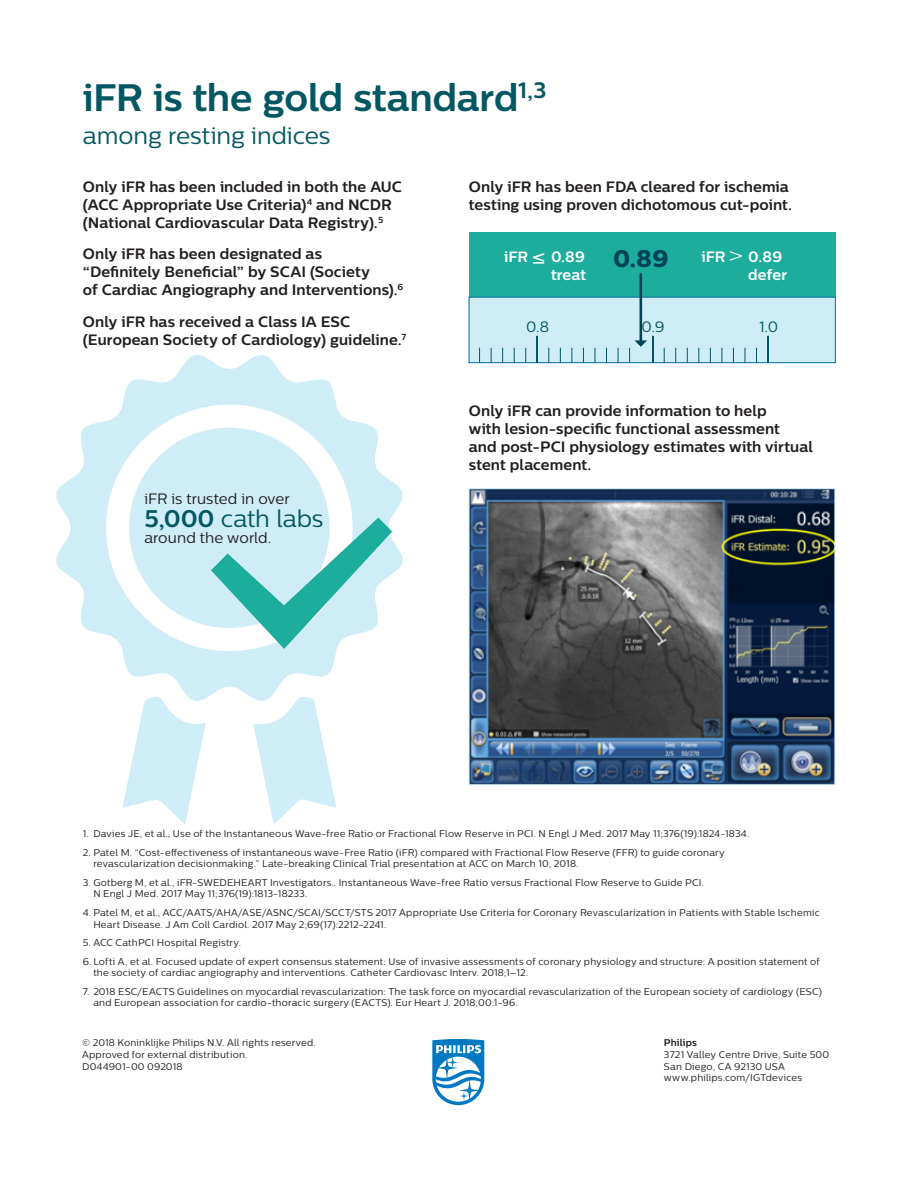
<style>
.page{position:relative;width:918px;height:1188px;background:#fff}
.page>*{position:absolute;margin:0;border:0;box-sizing:border-box;transform-origin:0 0}
.Headline_1__10{font:700 38.25px "Centrale Sans";letter-spacing:-.01em;color:#035762}
.Subhead__10{font:24px "Centrale Sans";letter-spacing:-.005em;color:#035762}
.Body__10{font:24px "Centrale Sans";letter-spacing:-.005em;color:#035762}
.Subhead__10-2{font:24px "Centrale Sans X Bold";color:#004356}
.Subhead__10-3{font:300 24px "Centrale Sans";color:#fff}
.Body__10-2{font:700 15px/18px "Centrale Sans";letter-spacing:.005em;color:#231f20}
.Body__10-3{font:15px "Centrale Sans";letter-spacing:.005em;color:#231f20}
.Body__10-4{font:700 15px/18px "Centrale Sans";letter-spacing:-.005em;color:#fff}
.Body__10-5{font:15px "Centrale Sans";color:#035762}
.Disclaimer__10{font:9.75px/11.7px "Centrale Sans";letter-spacing:.02em;color:#231f20}
.s1{font-weight:700}
</style>
<div class="page">
<svg style="left:432px;top:1039px;width:52px;height:66px"></svg>
<div style="left:469px;top:232px;width:366px;height:65px;background:#1cad9c"></div>
<img style="left:471px;top:490px;width:362px;height:293px">
<div style="left:469px;top:488px;width:366px;height:297px;border:1px solid #cfedf7"></div>
<svg style="left:56px;top:354px;width:347px;height:344px"></svg>
<svg style="left:122px;top:696px;width:84px;height:128px"></svg>
<svg style="left:253px;top:696px;width:83px;height:128px"></svg>
<svg style="left:128px;top:426px;width:264px;height:223px"></svg>
<div style="left:469px;top:297px;width:367px;height:66px;background:#cfedf7;border:1px solid #006ba3"></div>
<svg style="left:479px;top:348px;width:1px;height:15px"></svg>
<svg style="left:491px;top:348px;width:1px;height:15px"></svg>
<svg style="left:502px;top:348px;width:1px;height:15px"></svg>
<svg style="left:514px;top:348px;width:1px;height:15px"></svg>
<svg style="left:525px;top:348px;width:1px;height:15px"></svg>
<svg style="left:549px;top:348px;width:1px;height:15px"></svg>
<svg style="left:560px;top:348px;width:1px;height:15px"></svg>
<svg style="left:572px;top:348px;width:1px;height:15px"></svg>
<svg style="left:583px;top:348px;width:1px;height:15px"></svg>
<svg style="left:595px;top:348px;width:1px;height:15px"></svg>
<svg style="left:618px;top:348px;width:1px;height:15px"></svg>
<svg style="left:606px;top:348px;width:1px;height:15px"></svg>
<svg style="left:664px;top:348px;width:1px;height:15px"></svg>
<svg style="left:675px;top:348px;width:1px;height:15px"></svg>
<svg style="left:687px;top:348px;width:1px;height:15px"></svg>
<svg style="left:699px;top:348px;width:1px;height:15px"></svg>
<svg style="left:710px;top:348px;width:1px;height:15px"></svg>
<svg style="left:722px;top:348px;width:1px;height:15px"></svg>
<svg style="left:733px;top:348px;width:1px;height:15px"></svg>
<svg style="left:745px;top:348px;width:1px;height:15px"></svg>
<svg style="left:756px;top:348px;width:1px;height:15px"></svg>
<svg style="left:537px;top:336px;width:1px;height:27px"></svg>
<hr style="left:767px;top:336px;width:2px;height:27px;background:#035762">
<svg style="left:629px;top:336px;width:24px;height:27px"></svg>
<hr style="left:640px;top:274px;width:2px;height:67px;background:#004356">
<p class="Headline_1__10" style="left:83px;top:74px;width:465px">iFR is the gold standard<sup>1,3</sup></p>
<p class="Subhead__10" style="left:83px;top:122px;width:249px">among resting indices</p>
<p class="Body__10-2" style="left:469px;top:177px;width:325px">Only iFR has been FDA cleared for ischemia testing using proven dichotomous cut-point.</p>
<p class="Body__10-2" style="left:83px;top:177px;width:321px">Only iFR has been included in both the AUC (ACC Appropriate Use Criteria)<sup>4</sup> and NCDR (National Cardiovascular Data Registry).<sup>5</sup></p>
<p class="Body__10-2" style="left:83px;top:245px;width:322px">Only iFR has been designated as “Definitely Beneficial” by SCAI (Society<br>of Cardiac Angiography and Interventions).<sup>6</sup></p>
<p class="Body__10-2" style="left:83px;top:312px;width:325px">Only iFR has received a Class IA ESC (European Society of Cardiology) guideline.<sup>7</sup></p>
<p class="Subhead__10-2" style="left:613px;top:243px;width:57px">0.89</p>
<p class="Subhead__10-3" style="left:729px;top:242px;width:15px">&gt;</p>
<p class="Body__10-4" style="left:504px;top:247px;width:25px">iFR</p>
<p class="Body__10-4" style="left:551px;top:247px;width:36px">0.89</p>
<p class="Body__10-4" style="left:702px;top:247px;width:25px">iFR</p>
<p class="Body__10-4" style="left:551px;top:265px;width:37px">treat</p>
<p class="Body__10-4" style="left:748px;top:247px;width:40px">0.89 defer</p>
<p class="Body__10-5" style="left:526px;top:319px;width:24px">0.8</p>
<p class="Body__10-5" style="left:642px;top:319px;width:25px">0.9</p>
<p class="Body__10-5" style="left:759px;top:319px;width:21px">1.0</p>
<p class="Body__10-3" style="left:144px;top:490px;width:147px">iFR is trusted in over</p>
<p class="Body__10" style="left:144px;top:505px;width:181px"><span class="s1">5,000</span> cath labs</p>
<p class="Body__10-3" style="left:144px;top:529px;width:129px">around the world.</p>
<p class="Body__10-2" style="left:469px;top:401px;width:346px">Only iFR can provide information to help<br>with lesion-specific functional assessment<br>and post-PCI physiology estimates with virtual stent placement.</p>
<p class="Disclaimer__10" style="left:83px;top:828px;width:668px">1. Davies JE, et al., Use of the Instantaneous Wave-free Ratio or Fractional Flow Reserve in PCI. N Engl J Med. 2017 May 11;376(19):1824-1834.</p>
<p class="Disclaimer__10" style="left:93px;top:846px;width:633px;text-indent:-10px">2. Patel M. “Cost-effectiveness of instantaneous wave-Free Ratio (iFR) compared with Fractional Flow Reserve (FFR) to guide coronary revascularization decisionmaking.” Late-breaking Clinical Trial presentation at ACC on March 10, 2018.</p>
<p class="Disclaimer__10" style="left:93px;top:876px;width:612px;text-indent:-10px">3. Gotberg M, et al., iFR-SWEDEHEART Investigators.. Instantaneous Wave-free Ratio versus Fractional Flow Reserve to Guide PCI.<br>N Engl J Med. 2017 May 11;376(19):1813-18233.</p>
<p class="Disclaimer__10" style="left:93px;top:907px;width:728px;text-indent:-10px">4. Patel M, et al., ACC/AATS/AHA/ASE/ASNC/SCAI/SCCT/STS 2017 Appropriate Use Criteria for Coronary Revascularization in Patients with Stable Ischemic<br>Heart Disease. J Am Coll Cardiol. 2017 May 2;69(17):2212-2241.</p>
<p class="Disclaimer__10" style="left:83px;top:937px;width:160px">5. ACC CathPCI Hospital Registry.</p>
<p class="Disclaimer__10" style="left:93px;top:955px;width:728px;text-indent:-10px">6. Lofti A, et al. Focused update of expert consensus statement: Use of invasive assessments of coronary physiology and structure: A position statement of the society of cardiac angiography and interventions. Catheter Cardiovasc Interv. 2018;1–12.</p>
<p class="Disclaimer__10" style="left:93px;top:985px;width:730px;text-indent:-10px">7. 2018 ESC/EACTS Guidelines on myocardial revascularization: The task force on myocardial revascularization of the European society of cardiology (ESC) and European association for cardio-thoracic surgery (EACTS). Eur Heart J. 2018;00:1-96.</p>
<p class="Disclaimer__10" style="left:82px;top:1037px;width:235px">© 2018 Koninklijke Philips N.V. All rights reserved.<br>Approved for external distribution.<br>D044901-00 092018</p>
<p class="Disclaimer__10" style="left:664px;top:1037px;width:167px"><span class="s1">Philips<br></span>3721 Valley Centre Drive, Suite 500<br>San Diego, CA 92130 USA www.philips.com/IGTdevices</p>
</div>
